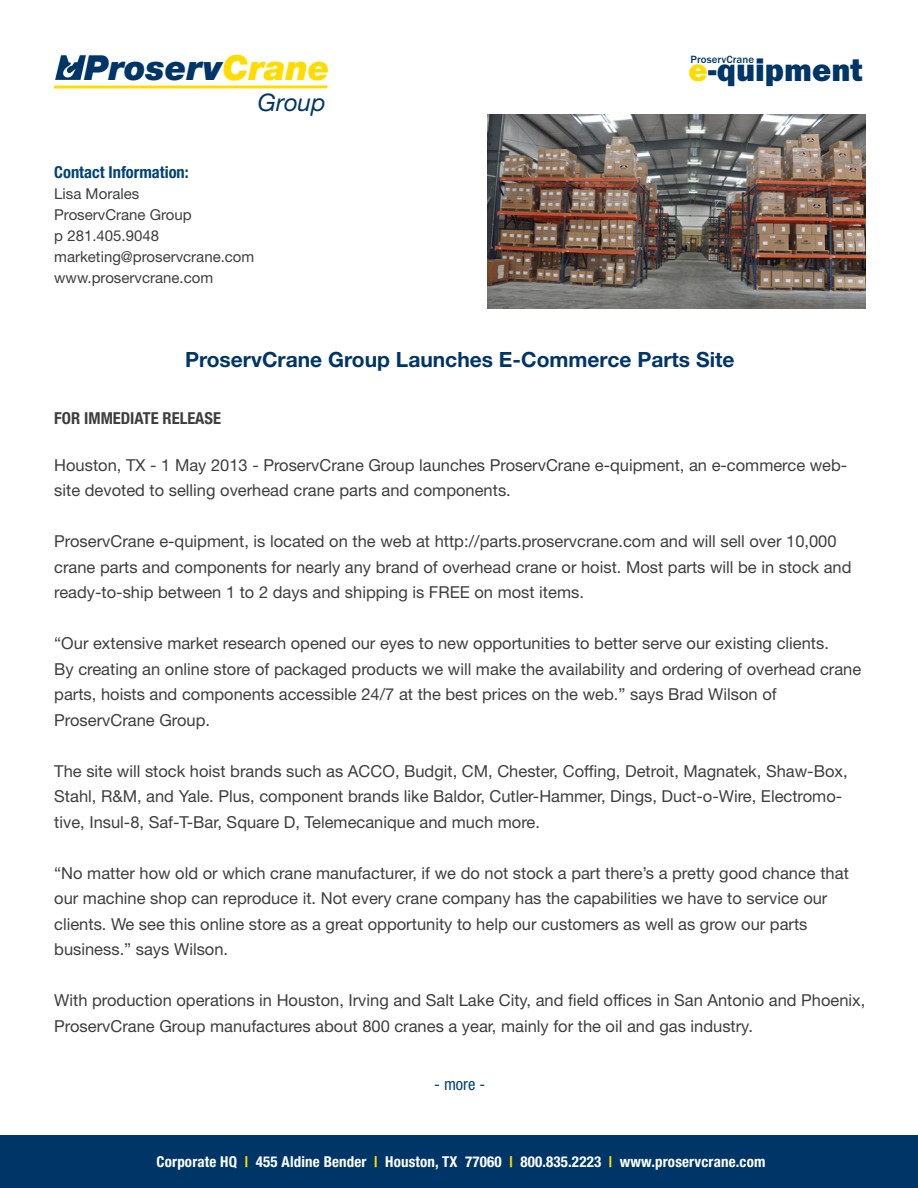
<style>
.page{position:relative;width:918px;height:1188px;background:#fff}
.page>*{position:absolute;margin:0;border:0;box-sizing:border-box;transform-origin:0 0}
.t1{font:italic 900 34.5px "Helvetica Neue LT Std";color:#003667}
.t2{font:800 32.85px "Franklin Gothic";color:#003667}
.t3{font:italic 24.15px "Helvetica Neue LT Std";color:#003667}
.t4{font:700 21px "Helvetica Neue LT Std";color:#003667}
.t5{font:16.5px/25.5px "Helvetica Neue LT Std";color:#3e3e3f}
.t6{font:700 condensed 16.5px "Helvetica Neue LT Std";color:#004372}
.t7{font:700 condensed 16.5px "Helvetica Neue LT Std";color:#3e3e3f}
.t8{font:condensed 16.5px "Helvetica Neue LT Std";color:#004372}
.t9{font:15px "Helvetica Neue LT Std";color:#3e3e3f}
.t10{font:700 condensed 15px "Helvetica Neue LT Std";letter-spacing:.01em;color:#fff}
.t11{font:500 10.8px "Franklin Gothic";letter-spacing:.015em;color:#003667}
.s1{color:#ffdc01}
</style>
<div class="page">
<div style="left:1px;top:1135px;width:917px;height:53px;background:#003667"></div>
<svg style="left:54px;top:55px;width:274px;height:33px"></svg>
<img style="left:488px;top:114px;width:377px;height:195px">
<p class="t1" style="left:84px;top:46px;width:247px">Proserv<span class="s1">Crane</span></p>
<p class="t3" style="left:258px;top:88px;width:69px">Group</p>
<p class="t6" style="left:54px;top:162px;width:136px">Contact Information:</p>
<p class="t9" style="left:54px;top:185px;width:87px">Lisa Morales</p>
<p class="t9" style="left:54px;top:206px;width:139px">ProservCrane Group</p>
<p class="t9" style="left:54px;top:227px;width:106px">p 281.405.9048</p>
<p class="t9" style="left:54px;top:248px;width:202px">marketing@proservcrane.com</p>
<p class="t9" style="left:54px;top:269px;width:160px">www.proservcrane.com</p>
<p class="t11" style="left:690px;top:53px;width:65px">ProservCrane</p>
<p class="t2" style="left:688px;top:49px;width:176px"><span class="s1">e</span>-quipment</p>
<p class="t4" style="left:185px;top:347px;width:551px">ProservCrane Group Launches E-Commerce Parts Site</p>
<p class="t7" style="left:54px;top:408px;width:168px">FOR IMMEDIATE RELEASE</p>
<p class="t5" style="left:54px;top:452px;width:795px">Houston, TX - 1 May 2013 - ProservCrane Group launches ProservCrane e-quipment, an e-commerce web&shy;site devoted to selling overhead crane parts and components.</p>
<p class="t5" style="left:54px;top:528px;width:799px">ProservCrane e-quipment, is located on the web at http://parts.proservcrane.com and will sell over 10,000 crane parts and components for nearly any brand of overhead crane or hoist. Most parts will be in stock and ready-to-ship between 1 to 2 days and shipping is FREE on most items.</p>
<p class="t5" style="left:54px;top:630px;width:809px">“Our extensive market research opened our eyes to new opportunities to better serve our existing clients.<br>By creating an online store of packaged products we will make the availability and ordering of overhead crane parts, hoists and components accessible 24/7 at the best prices on the web.” says Brad Wilson of ProservCrane Group.</p>
<p class="t5" style="left:54px;top:758px;width:795px">The site will stock hoist brands such as ACCO, Budgit, CM, Chester, Coffing, Detroit, Magnatek, Shaw-Box,<br>Stahl, R&amp;M, and Yale. Plus, component brands like Baldor, Cutler-Hammer, Dings, Duct-o-Wire, Electromo&shy;tive, Insul-8, Saf-T-Bar, Square D, Telemecanique and much more.</p>
<p class="t5" style="left:54px;top:860px;width:796px">“No matter how old or which crane manufacturer, if we do not stock a part there’s a pretty good chance that our machine shop can reproduce it. Not every crane company has the capabilities we have to service our clients. We see this online store as a great opportunity to help our customers as well as grow our parts business.” says Wilson.</p>
<p class="t5" style="left:54px;top:987px;width:813px">With production operations in Houston, Irving and Salt Lake City, and field offices in San Antonio and Phoenix,<br>ProservCrane Group manufactures about 800 cranes a year, mainly for the oil and gas industry.</p>
<p class="t8" style="left:434px;top:1075px;width:52px">- more -</p>
<p class="t10" style="left:157px;top:1153px;width:610px">Corporate HQ <span class="s1">|</span> 455 Aldine Bender <span class="s1">|</span> Houston, TX 77060 <span class="s1">|</span> 800.835.2223 <span class="s1">|</span> www.proservcrane.com</p>
</div>
